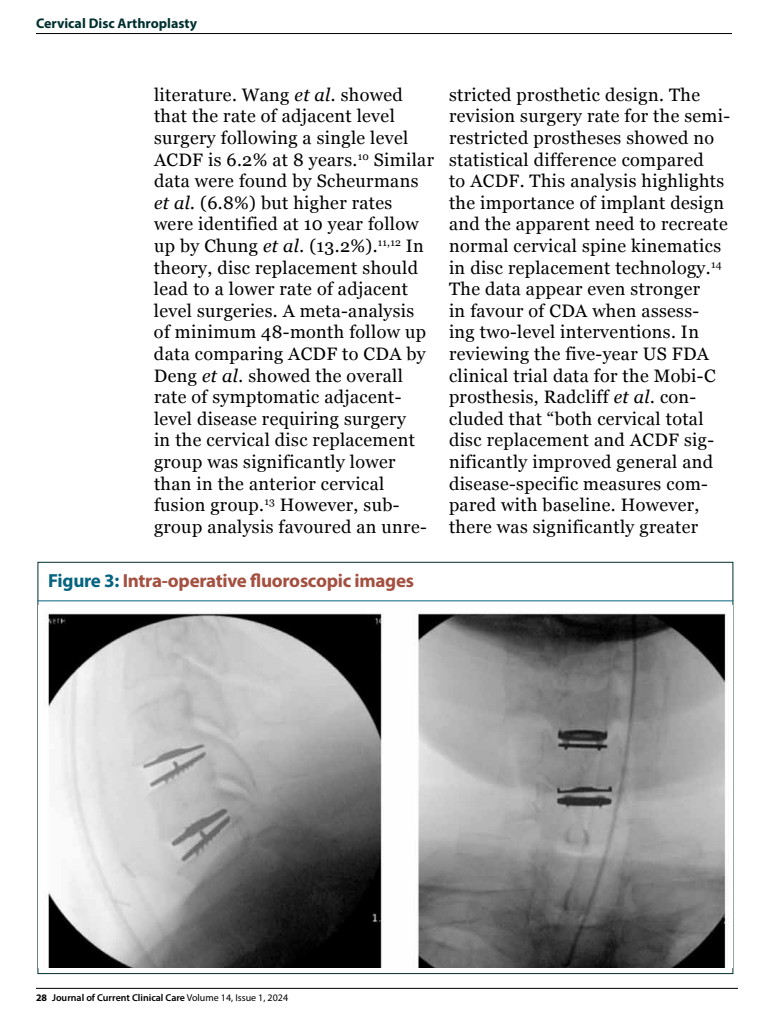
<style>
.page{position:relative;width:768px;height:1024px;background:#fff}
.page>*{position:absolute;margin:0;border:0;box-sizing:border-box;transform-origin:0 0}
.t1{font:700 19px "Myriad Pro";letter-spacing:-.015em;color:#a45040}
.t2{font:18px/21.6px "Georgia";letter-spacing:.02em;color:#000}
.t3{font:700 14px "Myriad Pro";color:#012f2f}
.t4{font:600 10px "Myriad Pro";color:#000}
.s1{font-style:italic}
.s2{color:#066481}
.s3{font-weight:700}
.s4{font-weight:400}
</style>
<div class="page">
<hr style="left:36px;top:988px;width:702px;height:1px;background:#000">
<hr style="left:36px;top:33px;width:696px;height:1px;background:#000">
<div style="left:37px;top:562px;width:696px;height:412px;background:#fff;border:1px solid #012f2f"></div>
<hr style="left:37px;top:600px;width:696px;height:1px;background:#066481">
<img style="left:38px;top:605px;width:694px;height:362px">
<p class="t3" style="left:36px;top:14px;width:163px">Cervical Disc Arthroplasty</p>
<p class="t2" style="left:154px;top:83px;width:282px">literature. Wang <span class="s1">et al.</span> showed that the rate of adjacent level surgery following a single level<br>ACDF is 6.2% at 8 years.<sup>10</sup> Similar data were found by Scheurmans <span class="s1">et al.</span> (6.8%) but higher rates were identified at 10 year follow up by Chung <span class="s1">et al.</span> (13.2%).<sup>11,12</sup> In theory, disc replacement should lead to a lower rate of adjacent level surgeries. A meta-analysis of minimum 48-month follow up data comparing ACDF to CDA by<br>Deng <span class="s1">et al.</span> showed the overall rate of symptomatic adjacent&shy;level disease requiring surgery<br>in the cervical disc replacement group was significantly lower than in the anterior cervical fusion group.<sup>13</sup> However, sub&shy;group analysis favoured an unre-</p>
<p class="t2" style="left:449px;top:83px;width:283px">stricted prosthetic design. The revision surgery rate for the semi&shy;restricted prostheses showed no statistical difference compared<br>to ACDF. This analysis highlights the importance of implant design and the apparent need to recreate normal cervical spine kinematics in disc replacement technology.<sup>14<br></sup>The data appear even stronger<br>in favour of CDA when assess-<br>ing two-level interventions. In reviewing the five-year US FDA clinical trial data for the Mobi-C prosthesis, Radcliff <span class="s1">et al.</span> con&shy;cluded that “both cervical total disc replacement and ACDF sig&shy;nificantly improved general and disease-specific measures com&shy;pared with baseline. However, there was significantly greater</p>
<p class="t1" style="left:48px;top:568px;width:367px"><span class="s2">Figure 3:</span> Intra-operative fluoroscopic images</p>
<p class="t4" style="left:36px;top:991px;width:254px"><span class="s3">28</span> Journal of Current Clinical Care <span class="s4">Volume 14, Issue 1, 2024</span></p>
</div>
